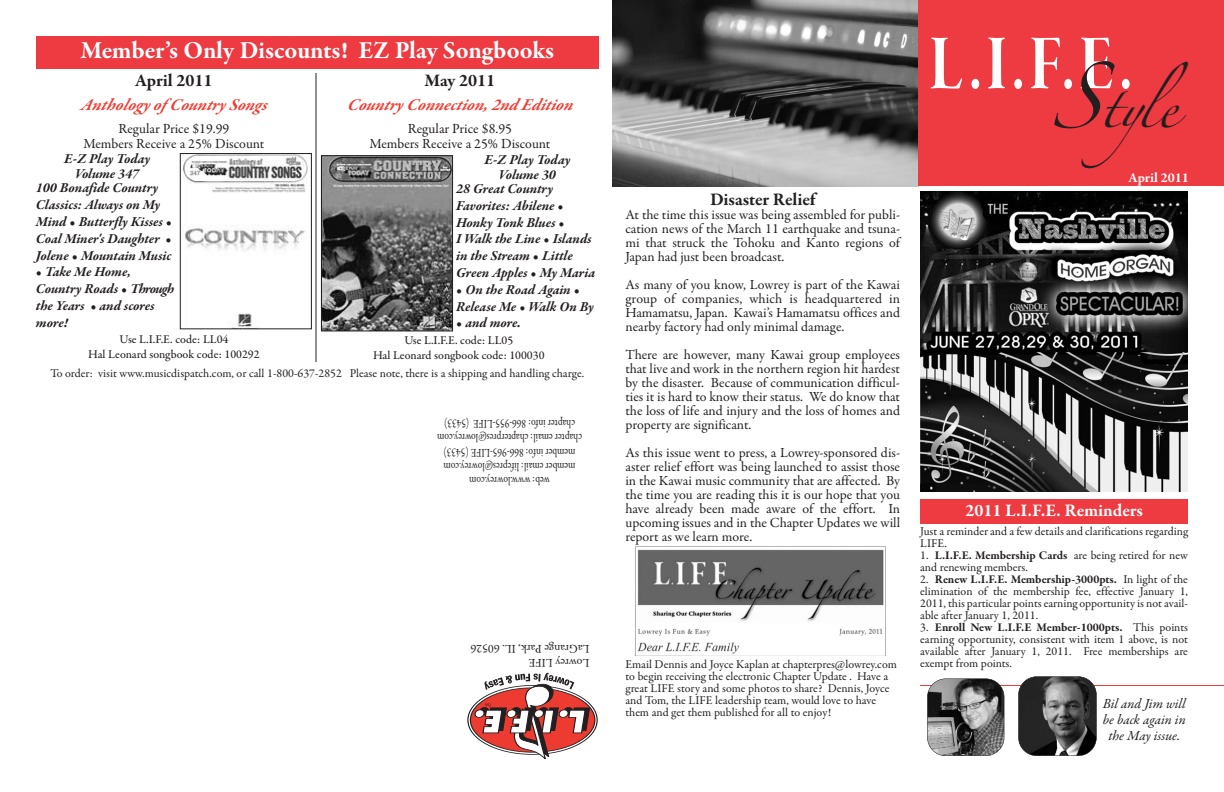
<style>
.page{position:relative;width:1224px;height:792px;background:#fff}
.page>*{position:absolute;margin:0;border:0;box-sizing:border-box;transform-origin:0 0}
.t1{font:81.2px "Garamond Premr Pro Bd Disp";color:#fff;scale:.8 1}
.t2{font:39px "Zapfino";color:#231f20}
.t3{font:700 25px "Garamond Premr Pro";letter-spacing:-.005em;color:#fff}
.t4{font:700 18px "Garamond Premr Pro";color:#231f20}
.t5{font:700 18px "Garamond Premr Pro";color:#fff}
.t6{font:italic 700 17px "Garamond Premr Pro";color:#ee3e34}
.t7{font:14px/14px "Garamond Premr Pro";color:#231f20;text-align:justify}
.t8{font:italic 700 14px/16.8px "Garamond Premr Pro";letter-spacing:-.005em;color:#231f20}
.t9{font:italic 14px/16px "Garamond Premr Pro";color:#231f20;text-align:center}
.t10{font:700 14px "Garamond Premr Pro";color:#fff}
.t11{font:12px/12px "Garamond Premr Pro";color:#231f20}
.t12{font:12px/14.4px "Garamond Premr Pro";color:#231f20;text-align:center;scale:.8 1}
.t13{font:500 12px/14.4px "Garamond Premr Pro";color:#231f20;text-align:center}
.s1{font-size:60px}
.s2{font-weight:700}
</style>
<div class="page">
<img style="left:920px;top:192px;width:268px;height:300px">
<img style="left:612px;top:0;width:306px;height:186px">
<div style="left:918px;top:0;width:306px;height:186px;background:#ee3a41"></div>
<svg style="left:474px;top:673px;width:115px;height:86px"></svg>
<div style="left:36px;top:36px;width:562px;height:33px;background:#ee3a41"></div>
<img style="left:323px;top:157px;width:128px;height:172px">
<div style="left:321px;top:155px;width:132px;height:176px;border:1px solid #231f20"></div>
<hr style="left:316px;top:73px;width:1px;height:289px;background:#231f20">
<img style="left:635px;top:546px;width:252px;height:110px">
<img style="left:182px;top:155px;width:126px;height:172px">
<div style="left:180px;top:153px;width:132px;height:176px;border:1px solid #231f20"></div>
<div style="left:920px;top:500px;width:268px;height:24px;background:#ee3a41"></div>
<hr style="left:920px;top:685px;width:304px;height:1px;background:#ee3a41">
<img style="left:1020px;top:678px;width:75px;height:78px">
<div style="left:1018px;top:676px;width:79px;height:80px;border:1px solid #231f20;border-radius:19px"></div>
<img style="left:927px;top:679px;width:77px;height:77px">
<div style="left:927px;top:679px;width:77px;height:77px;border:1px solid #231f20;border-radius:18px"></div>
<h3 class="t3" style="left:80px;top:41px;width:475px">Member’s Only Discounts! EZ Play Songbooks</h3>
<p class="t4" style="left:135px;top:73px;width:79px">April 2011</p>
<p class="t6" style="left:81px;top:98px;width:191px">A nthology ofCountry Songs</p>
<p class="t7" style="left:83px;top:122px;width:183px;line-height:15px;text-align:center">Regular Price $19.99<br>Members Receive a 25% Discount</p>
<p class="t8" style="left:64px;top:152px;width:88px">E-Z Play Today</p>
<p class="t8" style="left:75px;top:167px;width:66px">Volume 347</p>
<p class="t8" style="left:36px;top:181px;width:124px">100 Bonafide Country</p>
<p class="t8" style="left:36px;top:198px;width:138px">Classics: Always on My<br>Mind • Butterfly Kisses •<br>Coal Miner's Daughter •<br>Jolene • Mountain Music</p>
<p class="t8" style="left:36px;top:265px;width:140px">• Take Me Home,<br>Country Roads • Through the Years • and scores more!</p>
<p class="t13" style="left:88px;top:334px;width:173px">Use L.I.F.E. code: LL04<br>Hal Leonard songbook code: 100292</p>
<p class="t4" style="left:424px;top:73px;width:72px">May 2011</p>
<p class="t6" style="left:347px;top:98px;width:230px">Country Connection, 2nd Edition</p>
<p class="t7" style="left:369px;top:122px;width:183px;line-height:15px;text-align:center">Regular Price $8.95<br>Members Receive a 25% Discount</p>
<p class="t8" style="left:484px;top:153px;width:88px">E-Z Play Today</p>
<p class="t8" style="left:499px;top:168px;width:59px">Volume 30</p>
<p class="t8" style="left:456px;top:182px;width:98px">28 Great Country</p>
<p class="t8" style="left:456px;top:198px;width:140px">Favorites: Abilene •<br>Honky Tonk Blues •<br>I Walk the Line • Islands in the Stream • Little<br>Green Apples • My Maria</p>
<p class="t8" style="left:456px;top:282px;width:139px">• On the Road Again •<br>Release Me • Walk On By</p>
<p class="t8" style="left:456px;top:316px;width:66px">• and more.</p>
<p class="t13" style="left:373px;top:334px;width:173px">Use L.I.F.E. code: LL05<br>Hal Leonard songbook code: 100030</p>
<p class="t11" style="left:51px;top:368px;width:535px">To order: visit www.musicdispatch.com, or call 1-800-637-2852 Please note, there is a shipping and handling charge.</p>
<p class="t12" style="left:582px;top:487px;width:183px;rotate:-180deg">web: www.lowrey.com<br>member email: lifepres@lowrey.com member info: 866-965-LIFE (5433) chapter email: chapterpres@lowrey.com chapter info: 866-955-LIFE (5433)</p>
<p class="t11" style="left:589px;top:669px;width:120px;line-height:14.4px;rotate:-180deg">Lowrey LIFE<br>LaGrange Park, IL. 60526</p>
<p class="t4" style="left:710px;top:192px;width:107px">Disaster Relief</p>
<p class="t7" style="left:626px;top:209px;width:276px">At the time this issue was being assembled for publi&shy;cation news of the March 11 earthquake and tsuna&shy;mi that struck the Tohoku and Kanto regions of Japan had just been broadcast.</p>
<p class="t7" style="left:626px;top:279px;width:276px">As many of you know, Lowrey is part of the Kawai group of companies, which is headquartered in Hamamatsu, Japan. Kawai’s Hamamatsu offices and nearby factory had only minimal damage.</p>
<p class="t7" style="left:626px;top:349px;width:276px">There are however, many Kawai group employees that live and work in the northern region hit hardest by the disaster. Because of communication difficul&shy;ties it is hard to know their status. We do know that the loss of life and injury and the loss of homes and property are significant.</p>
<p class="t7" style="left:626px;top:447px;width:276px">As this issue went to press, a Lowrey-sponsored dis&shy;aster relief effort was being launched to assist those in the Kawai music community that are affected. By the time you are reading this it is our hope that you have already been made aware of the effort. In upcoming issues and in the Chapter Updates we will report as we learn more.</p>
<p class="t11" style="left:626px;top:659px;width:273px">Email Dennis and Joyce Kaplan at chapterpres@lowrey.com to begin receiving the electronic Chapter Update . Have a great LIFE story and some photos to share? Dennis, Joyce and Tom, the LIFE leadership team, would love to have them and get them published for all to enjoy!</p>
<h1 class="t1" style="left:929px;top:33px;width:255px">L.I.F.E.</h1>
<h2 class="t2" style="left:1051px;top:91px;width:139px"><span class="s1">S</span> tyle</h2>
<p class="t10" style="left:1129px;top:172px;width:62px">April 2011</p>
<p class="t5" style="left:965px;top:503px;width:179px">2011 L.I.F.E. Reminders</p>
<p class="t11" style="left:920px;top:526px;width:269px">Just a reminder and a few details and clarifications regarding<br>LIFE.</p>
<p class="t11" style="left:920px;top:550px;width:269px">1. <span class="s2">L.I.F.E. Membership Cards</span> are being retired for new and renewing members.</p>
<p class="t11" style="left:920px;top:574px;width:269px;text-align:justify">2. <span class="s2">Renew L.I.F.E. Membership-3000pts.</span> In light of the elimination of the membership fee, effective January 1, 2011, this particular points earning opportunity is not avail&shy;able after January 1, 2011.</p>
<p class="t11" style="left:920px;top:622px;width:269px;text-align:justify">3. <span class="s2">Enroll New L.I.F.E Member-1000pts.</span> This points earning opportunity, consistent with item 1 above, is not available after January 1, 2011. Free memberships are exempt from points.</p>
<p class="t9" style="left:1103px;top:697px;width:84px">Bil and Jim will be back again in the May issue.</p>
</div>
